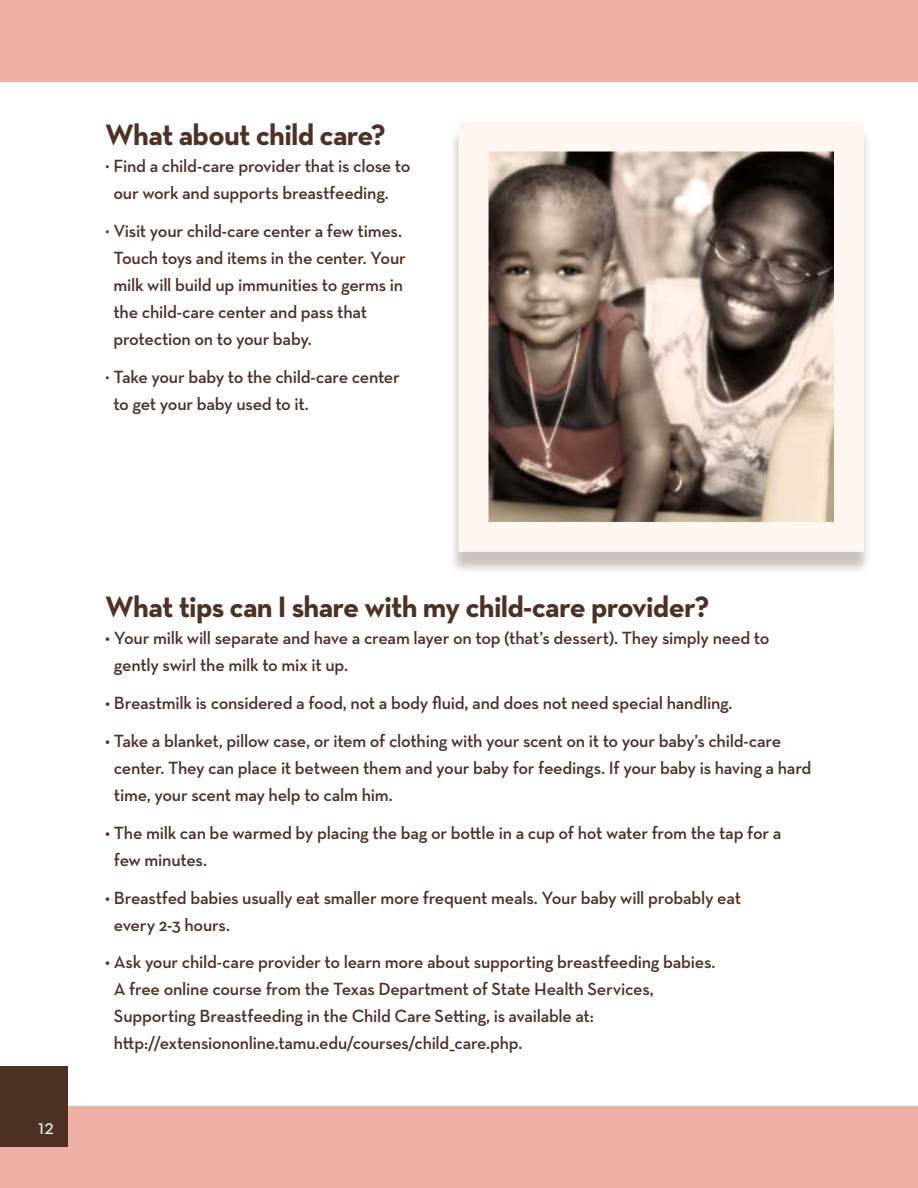
<style>
.page{position:relative;width:918px;height:1188px;background:#fff}
.page>*{position:absolute;margin:0;border:0;box-sizing:border-box;transform-origin:0 0}
.Section_heads{font:700 30px "Neutraface Text";letter-spacing:-.025em;color:#4e3125}
.t1{font:21px "Neutraface Text";color:#fff}
.body_text{font:600 18px/27px "Neutraface Text";letter-spacing:-.015em;color:#4e3125}
.s1{font-size:21px}
</style>
<div class="page">
<div style="left:0;top:0;width:918px;height:82px;background:#eeb1a5"></div>
<div style="left:0;top:1106px;width:918px;height:82px;background:#eeb1a5"></div>
<div style="left:0;top:1066px;width:68px;height:82px;background:#4e3125"></div>
<div style="left:449px;top:128px;width:422px;height:447px;background:#4e3125;opacity:.3"></div>
<img style="left:490px;top:153px;width:343px;height:368px">
<div style="left:459px;top:122px;width:405px;height:430px;border:30px solid #fff6ef"></div>
<p class="Section_heads" style="left:105px;top:115px;width:282px">What about child care?</p>
<p class="body_text" style="left:113px;top:152px;width:299px;text-indent:-8px"><span class="s1">³</span> Find a child-care provider that is close to our work and supports breastfeeding.</p>
<p class="body_text" style="left:113px;top:217px;width:294px;text-indent:-8px"><span class="s1">³</span> Visit your child-care center a few times.<br>Touch toys and items in the center. Your milk will build up immunities to germs in the child-care center and pass that protection on to your baby.</p>
<p class="body_text" style="left:113px;top:363px;width:288px;text-indent:-8px"><span class="s1">³</span> Take your baby to the child-care center to get your baby used to it.</p>
<p class="t1" style="left:38px;top:1114px;width:17px">12</p>
<p class="Section_heads" style="left:105px;top:588px;width:606px">What tips can I share with my child-care provider?</p>
<p class="body_text" style="left:114px;top:625px;width:657px;text-indent:-9px">• Your milk will separate and have a cream layer on top (that’s dessert). They simply need to gently swirl the milk to mix it up.</p>
<p class="body_text" style="left:105px;top:689px;width:629px">• Breastmilk is considered a food, not a body fluid, and does not need special handling.</p>
<p class="body_text" style="left:114px;top:727px;width:699px;text-indent:-9px">• Take a blanket, pillow case, or item of clothing with your scent on it to your baby’s child-care center. They can place it between them and your baby for feedings. If your baby is having a hard time, your scent may help to calm him.</p>
<p class="body_text" style="left:114px;top:819px;width:669px;text-indent:-9px">• The milk can be warmed by placing the bag or bottle in a cup of hot water from the tap for a few minutes.</p>
<p class="body_text" style="left:114px;top:884px;width:629px;text-indent:-9px">• Breastfed babies usually eat smaller more frequent meals. Your baby will probably eat every 2-3 hours.</p>
<p class="body_text" style="left:114px;top:949px;width:603px;text-indent:-9px">• Ask your child-care provider to learn more about supporting breastfeeding babies.<br>A free online course from the Texas Department of State Health Services, Supporting Breastfeeding in the Child Care Setting, is available at: http://extensiononline.tamu.edu/courses/child_care.php.</p>
</div>
